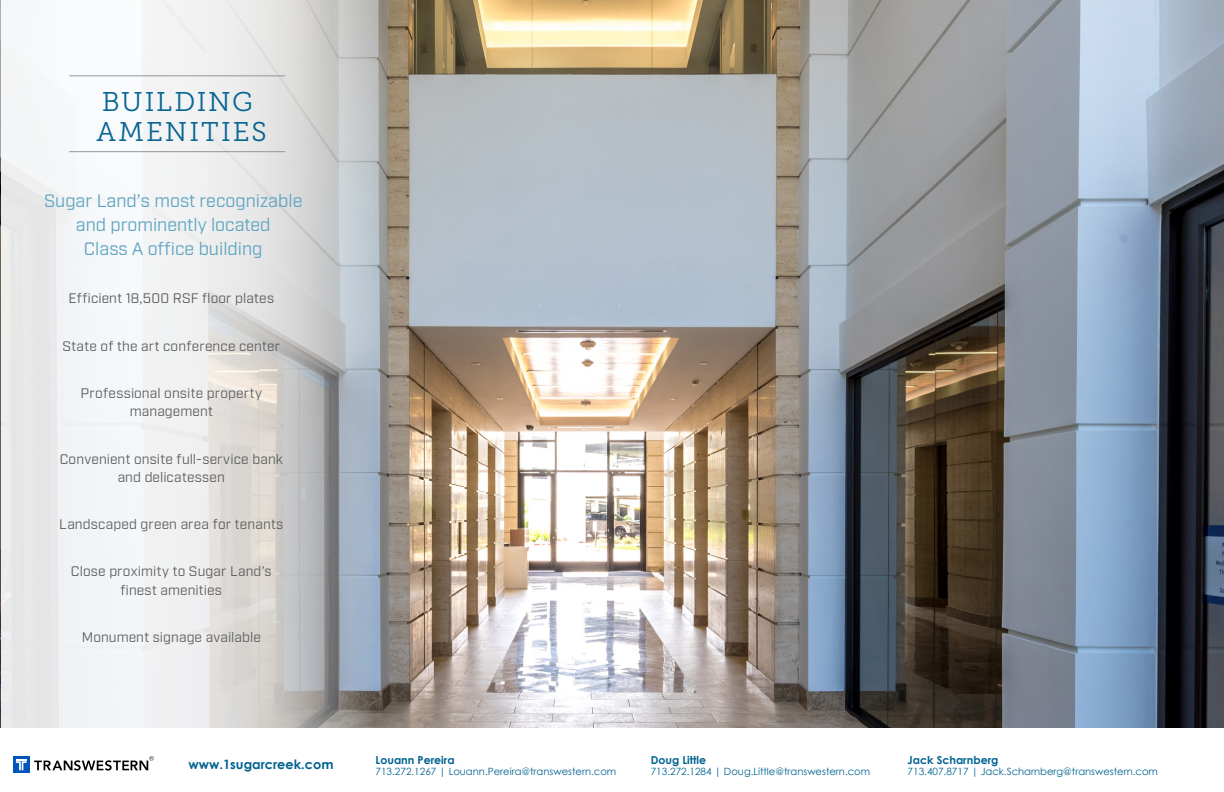
<style>
.page{position:relative;width:1224px;height:792px;background:#fff}
.page>*{position:absolute;margin:0;border:0;box-sizing:border-box;transform-origin:0 0}
.t1{font:27px/30px "Museo Slab 300";letter-spacing:.07em;color:#076493}
.t2{font:18px/24px "Industry";color:#5ba3c1;text-align:center}
.t3{font:13.8px/18.4px "Industry";letter-spacing:.01em;color:#5a5b5a;text-align:center}
.t4{font:700 12.9px "Century Gothic";color:#006391}
.t5{font:700 11px "Century Gothic";color:#006391}
.t6{font:10px "Century Gothic";color:#006391}
</style>
<div class="page">
<img style="left:0;top:0;width:1224px;height:728px">
<svg style="left:1px;top:0;width:373px;height:728px"></svg>
<hr style="left:69px;top:151px;width:216px;height:1px;background:#939598">
<hr style="left:69px;top:76px;width:216px;height:1px;background:#939598">
<div style="left:13px;top:756px;width:17px;height:17px;background:#0055b8"></div>
<svg style="left:16px;top:759px;width:11px;height:11px"></svg>
<svg style="left:34px;top:756px;width:120px;height:15px"></svg>
<h1 class="t1" style="left:96px;top:87px;width:172px">BUILDING<br>AMENITIES</h1>
<h2 class="t2" style="left:44px;top:189px;width:260px">Sugar Land’s most recognizable and prominently located<br>Class A office building</h2>
<p class="t3" style="left:69px;top:290px;width:207px">Efficient 18,500 RSF floor plates</p>
<p class="t3" style="left:62px;top:337px;width:219px">State of the art conference center</p>
<p class="t3" style="left:81px;top:384px;width:183px">Professional onsite property management</p>
<p class="t3" style="left:60px;top:450px;width:225px">Convenient onsite full-service bank and delicatessen</p>
<p class="t3" style="left:59px;top:516px;width:226px">Landscaped green area for tenants</p>
<p class="t3" style="left:71px;top:563px;width:202px">Close proximity to Sugar Land’s finest amenities</p>
<p class="t3" style="left:82px;top:628px;width:181px">Monument signage available</p>
<p class="t4" style="left:188px;top:755px;width:146px">www.1sugarcreek.com</p>
<p class="t5" style="left:376px;top:752px;width:81px">Louann Pereira</p>
<p class="t6" style="left:376px;top:765px;width:242px">713.272.1267 | Louann.Pereira@transwestern.com</p>
<p class="t5" style="left:651px;top:752px;width:57px">Doug Little</p>
<p class="t6" style="left:651px;top:765px;width:221px">713.272.1284 | Doug.Little@transwestern.com</p>
<p class="t5" style="left:908px;top:752px;width:92px">Jack Scharnberg</p>
<p class="t6" style="left:908px;top:765px;width:252px">713.407.8717 | Jack.Scharnberg@transwestern.com</p>
</div>
